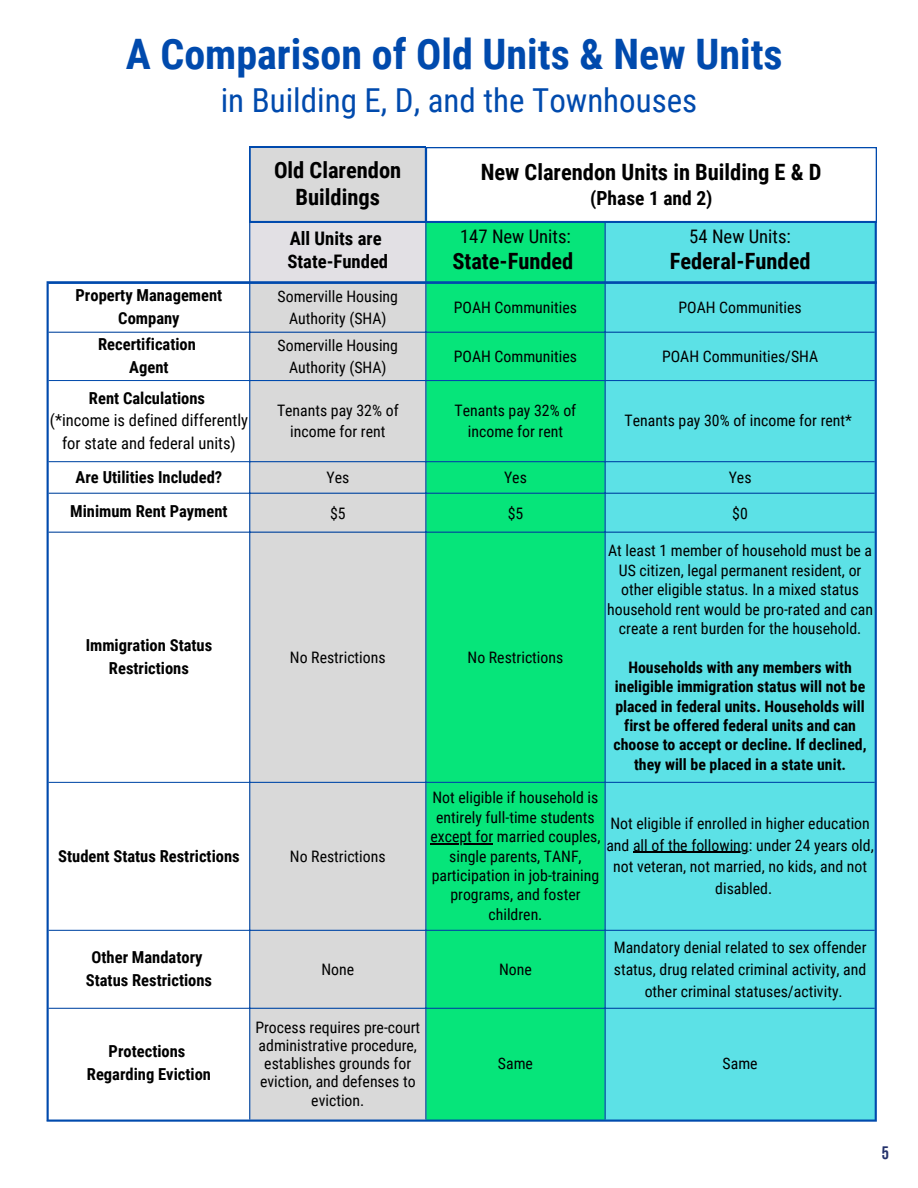
<style>
.page{position:relative;width:918px;height:1188px;background:#fff}
.page>*{position:absolute;margin:0;border:0;box-sizing:border-box;transform-origin:0 0}
.t1{font:700 42px "Roboto Condensed";color:#004aad}
.t2{font:33px "Roboto Condensed";color:#004aad}
.t3{font:700 22.5px/27px "Roboto Condensed";color:#000;text-align:center}
.t4{font:700 19.5px "Roboto Condensed";color:#000}
.t5{font:700 18.75px "Roboto Condensed";color:#000}
.t6{font:18.75px "Roboto Condensed";color:#000}
.t7{font:18px "Bebas Neue Cyrillic";color:#23316b}
.t8{font:700 16.5px/22.6px "Roboto Condensed";color:#000;text-align:center}
.t9{font:16.5px/22.6px "Roboto Condensed";color:#000;text-align:center}
.t10{font:15.75px/19.4px "Roboto Condensed";color:#000;text-align:center}
.t11{font:700 15.75px/19.4px "Roboto Condensed";color:#000;text-align:center}
</style>
<div class="page">
<div style="left:250px;top:220px;width:176px;height:63px;background:#e2e0e4"></div>
<div style="left:426px;top:222px;width:179px;height:898px;background:#06e57a"></div>
<div style="left:606px;top:222px;width:269px;height:898px;background:#5ce1e6"></div>
<svg style="left:49px;top:331px;width:200px;height:789px"></svg>
<div style="left:250px;top:284px;width:175px;height:836px;background:#d9d9d9"></div>
<hr style="left:431px;top:843px;width:62px;height:1px;background:#000">
<hr style="left:633px;top:852px;width:116px;height:1px;background:#000">
<hr style="left:49px;top:332px;width:200px;height:1px;background:#004aad">
<hr style="left:49px;top:380px;width:200px;height:1px;background:#004aad">
<hr style="left:49px;top:461px;width:200px;height:1px;background:#004aad">
<hr style="left:49px;top:493px;width:200px;height:1px;background:#004aad">
<hr style="left:49px;top:532px;width:200px;height:1px;background:#004aad">
<hr style="left:49px;top:782px;width:200px;height:1px;background:#004aad">
<hr style="left:49px;top:930px;width:200px;height:1px;background:#004aad">
<hr style="left:49px;top:1008px;width:200px;height:1px;background:#004aad">
<hr style="left:249px;top:221px;width:1px;height:899px;background:#004aad">
<hr style="left:425px;top:221px;width:1px;height:899px;background:#004aad">
<hr style="left:605px;top:221px;width:1px;height:899px;background:#004aad">
<hr style="left:249px;top:332px;width:626px;height:1px;background:#004aad">
<hr style="left:249px;top:380px;width:626px;height:1px;background:#004aad">
<hr style="left:249px;top:461px;width:626px;height:1px;background:#004aad">
<hr style="left:249px;top:493px;width:626px;height:1px;background:#004aad">
<hr style="left:249px;top:532px;width:626px;height:1px;background:#004aad">
<hr style="left:249px;top:782px;width:626px;height:1px;background:#004aad">
<hr style="left:249px;top:930px;width:626px;height:1px;background:#004aad">
<hr style="left:249px;top:1008px;width:626px;height:1px;background:#004aad">
<hr style="left:47px;top:284px;width:2px;height:836px;background:#004aad">
<hr style="left:875px;top:221px;width:2px;height:899px;background:#004aad">
<hr style="left:249px;top:219px;width:628px;height:2px;background:#004aad">
<hr style="left:47px;top:1120px;width:830px;height:2px;background:#004aad">
<hr style="left:47px;top:281px;width:830px;height:3px;background:#004aad">
<svg style="left:250px;top:147px;width:627px;height:75px"></svg>
<p class="t1" style="left:126px;top:30px;width:659px">A Comparison of Old Units &amp; New Units</p>
<p class="t2" style="left:221px;top:82px;width:478px">in Building E, D, and the Townhouses</p>
<p class="t3" style="left:274px;top:157px;width:129px">Old Clarendon<br>Buildings</p>
<p class="t3" style="left:481px;top:159px;width:342px">New Clarendon Units in Building E &amp; D</p>
<p class="t4" style="left:590px;top:187px;width:124px">(Phase 1 and 2)</p>
<h1 class="t5" style="left:290px;top:228px;width:93px">All Units are</h1>
<p class="t5" style="left:287px;top:250px;width:102px">State-Funded</p>
<p class="t6" style="left:460px;top:225px;width:112px">147 New Units:</p>
<p class="t3" style="left:452px;top:248px;width:123px">State-Funded</p>
<p class="t6" style="left:689px;top:225px;width:103px">54 New Units:</p>
<p class="t3" style="left:670px;top:248px;width:142px">Federal-Funded</p>
<p class="t8" style="left:76px;top:284px;width:148px">Property Management<br>Company</p>
<p class="t10" style="left:278px;top:286px;width:122px;line-height:21.6px">Somerville Housing<br>Authority (SHA)</p>
<p class="t10" style="left:454px;top:298px;width:125px">POAH Communities</p>
<p class="t10" style="left:679px;top:298px;width:125px">POAH Communities</p>
<p class="t8" style="left:98px;top:333px;width:99px">Recertification</p>
<p class="t8" style="left:129px;top:356px;width:41px">Agent</p>
<p class="t10" style="left:278px;top:335px;width:122px;line-height:21.6px">Somerville Housing<br>Authority (SHA)</p>
<p class="t10" style="left:454px;top:347px;width:125px">POAH Communities</p>
<p class="t10" style="left:662px;top:347px;width:158px">POAH Communities/SHA</p>
<p class="t8" style="left:89px;top:387px;width:118px">Rent Calculations</p>
<p class="t9" style="left:50px;top:409px;width:200px">(*income is defined differently for state and federal units)</p>
<p class="t10" style="left:277px;top:401px;width:123px">Tenants pay 32% of</p>
<p class="t10" style="left:290px;top:422px;width:97px">income for rent</p>
<p class="t10" style="left:455px;top:401px;width:123px">Tenants pay 32% of</p>
<p class="t10" style="left:468px;top:422px;width:97px">income for rent</p>
<p class="t10" style="left:625px;top:411px;width:229px">Tenants pay 30% of income for rent*</p>
<p class="t8" style="left:76px;top:466px;width:148px">Are Utilities Included?</p>
<p class="t10" style="left:326px;top:468px;width:24px">Yes</p>
<p class="t10" style="left:504px;top:468px;width:24px">Yes</p>
<p class="t10" style="left:729px;top:468px;width:24px">Yes</p>
<p class="t8" style="left:70px;top:500px;width:159px">Minimum Rent Payment</p>
<p class="t10" style="left:330px;top:503px;width:17px">$5</p>
<p class="t10" style="left:508px;top:503px;width:17px">$5</p>
<p class="t10" style="left:732px;top:503px;width:17px">$0</p>
<p class="t8" style="left:86px;top:634px;width:128px">Immigration Status<br>Restrictions</p>
<p class="t10" style="left:290px;top:648px;width:97px">No Restrictions</p>
<p class="t10" style="left:468px;top:648px;width:97px">No Restrictions</p>
<p class="t10" style="left:607px;top:541px;width:267px">At least 1 member of household must be a US citizen, legal permanent resident, or other eligible status. In a mixed status household rent would be pro-rated and can create a rent burden for the household.</p>
<p class="t11" style="left:614px;top:658px;width:255px">Households with any members with ineligible immigration status will not be placed in federal units. Households will first be offered federal units and can choose to accept or decline. If declined, they will be placed in a state unit.</p>
<p class="t8" style="left:58px;top:845px;width:183px">Student Status Restrictions</p>
<p class="t10" style="left:290px;top:847px;width:97px">No Restrictions</p>
<p class="t10" style="left:433px;top:788px;width:167px;text-align:left">Not eligible if household is entirely full-time students</p>
<p class="t10" style="left:431px;top:827px;width:171px">except for married couples, single parents, TANF, participation in job-training programs, and foster children.</p>
<p class="t10" style="left:606px;top:813px;width:269px;line-height:21.6px;text-align:left">Not eligible if enrolled in higher education and all of the following: under 24 years old,</p>
<p class="t10" style="left:613px;top:856px;width:255px;line-height:21.6px">not veteran, not married, no kids, and not disabled.</p>
<p class="t8" style="left:92px;top:946px;width:112px">Other Mandatory</p>
<p class="t8" style="left:86px;top:969px;width:128px">Status Restrictions</p>
<p class="t8" style="left:109px;top:1040px;width:78px">Protections</p>
<p class="t8" style="left:87px;top:1063px;width:126px">Regarding Eviction</p>
<p class="t10" style="left:321px;top:960px;width:34px">None</p>
<p class="t10" style="left:499px;top:960px;width:34px">None</p>
<p class="t10" style="left:614px;top:937px;width:254px;line-height:21.6px;text-align:left">Mandatory denial related to sex offender status, drug related criminal activity, and</p>
<p class="t10" style="left:645px;top:982px;width:200px">other criminal statuses/activity.</p>
<p class="t10" style="left:255px;top:1018px;width:166px;line-height:18.3px">Process requires pre-court administrative procedure, establishes grounds for eviction, and defenses to eviction.</p>
<p class="t10" style="left:498px;top:1054px;width:37px">Same</p>
<p class="t10" style="left:723px;top:1054px;width:37px">Same</p>
<p class="t7" style="left:882px;top:1145px;width:9px">5</p>
</div>
